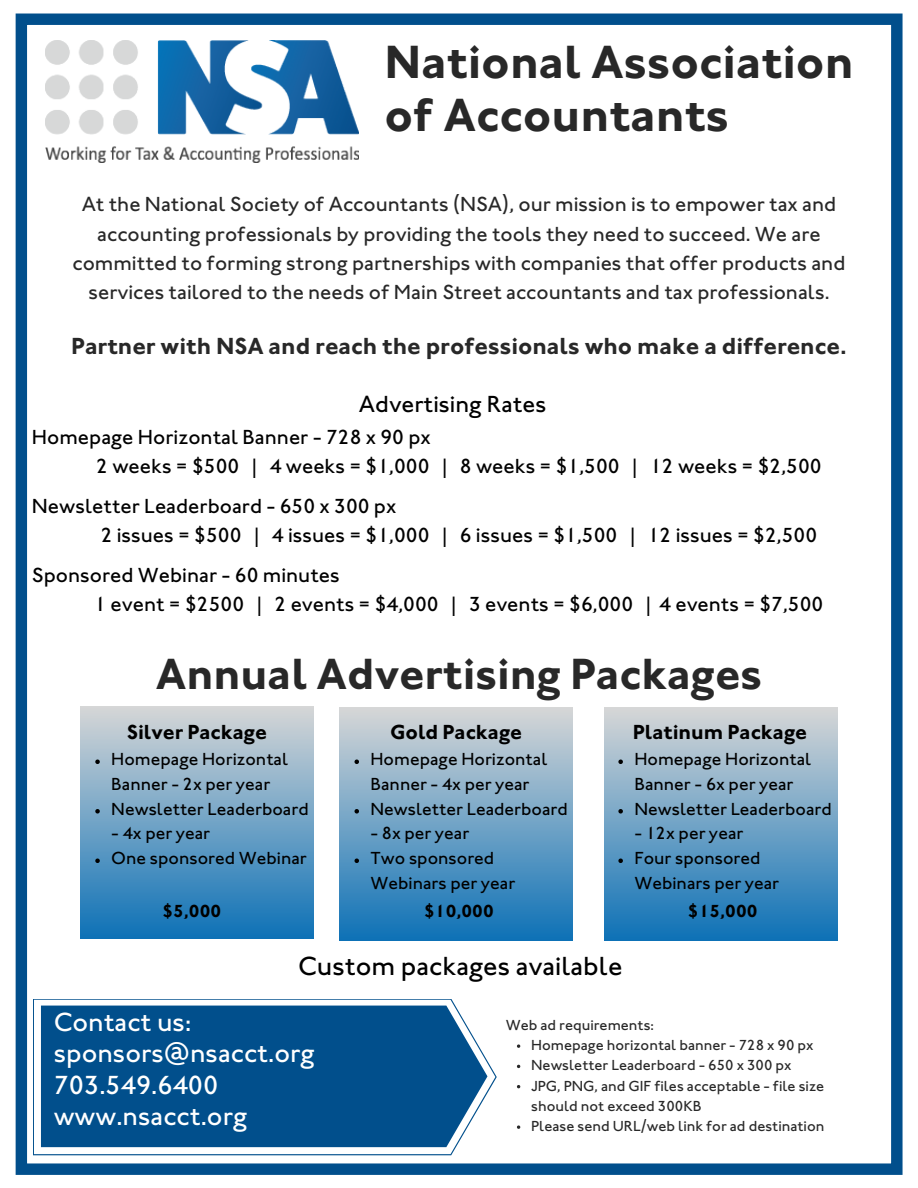
<style>
.page{position:relative;width:918px;height:1188px;background:#fff}
.page>*{position:absolute;margin:0;border:0;box-sizing:border-box;transform-origin:0 0}
.t1{font:700 48px/52.8px "Johnston ITC Std";color:#282828}
.t2{font:700 45px "Johnston ITC Std";color:#282828}
.t3{font:500 27px/31.5px "Johnston ITC Std";color:#fff}
.t4{font:500 27px "Johnston ITC Std";color:#000}
.t5{font:700 24px "Johnston ITC Std";color:#282828}
.t6{font:500 24px "Johnston ITC Std";color:#000}
.t7{font:500 21px/29.2px "Johnston ITC Std";color:#282828;text-align:center}
.t8{font:500 21px/29.2px "Johnston ITC Std";color:#000}
.t9{font:700 21px "Johnston ITC Std";color:#000}
.t10{font:500 18px/24.8px "Johnston ITC Std";color:#000}
.t11{font:700 18px "Johnston ITC Std";color:#000}
.t12{font:500 15px/20.2px "Johnston ITC Std";color:#282828}
</style>
<div class="page">
<div style="left:16px;top:14px;width:887px;height:1161px;border:11px solid #014f8c"></div>
<svg style="left:33px;top:999px;width:464px;height:156px;background:#26699d"></svg>
<img style="left:46px;top:40px;width:313px;height:123px">
<svg style="left:517px;top:1044px;width:3px;height:4px"></svg>
<svg style="left:517px;top:1125px;width:3px;height:4px"></svg>
<div style="left:81px;top:706px;width:232px;height:232px;background:linear-gradient(to bottom,#d6d6d7,#0f72b6)"></div>
<div style="left:340px;top:708px;width:232px;height:232px;background:linear-gradient(to bottom,#d6d6d7,#0f72b6)"></div>
<div style="left:605px;top:708px;width:232px;height:232px;background:linear-gradient(to bottom,#d6d6d7,#0f72b6)"></div>
<svg style="left:95px;top:760px;width:5px;height:4px"></svg>
<svg style="left:95px;top:809px;width:5px;height:5px"></svg>
<svg style="left:95px;top:859px;width:5px;height:4px"></svg>
<svg style="left:355px;top:760px;width:4px;height:4px"></svg>
<svg style="left:355px;top:809px;width:4px;height:5px"></svg>
<svg style="left:355px;top:859px;width:4px;height:4px"></svg>
<svg style="left:618px;top:760px;width:5px;height:4px"></svg>
<svg style="left:618px;top:809px;width:5px;height:5px"></svg>
<svg style="left:618px;top:859px;width:5px;height:4px"></svg>
<p class="t1" style="left:385px;top:41px;width:471px">National Association of Accountants</p>
<h1 class="t7" style="left:72px;top:192px;width:775px">At the National Society of Accountants (NSA), our mission is to empower tax and accounting professionals by providing the tools they need to succeed. We are committed to forming strong partnerships with companies that offer products and services tailored to the needs of Main Street accountants and tax professionals.</h1>
<h4 class="t5" style="left:71px;top:338px;width:777px">Partner with NSA and reach the professionals who make a difference.</h4>
<p class="t6" style="left:359px;top:395px;width:189px">Advertising Rates</p>
<h2 class="t8" style="left:96px;top:424px;width:727px;text-indent:-64px">Homepage Horizontal Banner - 728 x 90 px<br>2 weeks = $500 | 4 weeks = $1,000 | 8 weeks = $1,500 | 12 weeks = $2,500</h2>
<h2 class="t8" style="left:101px;top:493px;width:718px;text-indent:-69px">Newsletter Leaderboard - 650 x 300 px<br>2 issues = $500 | 4 issues = $1,000 | 6 issues = $1,500 | 12 issues = $2,500</h2>
<p class="t8" style="left:95px;top:562px;width:730px;text-indent:-63px">Sponsored Webinar - 60 minutes<br>1 event = $2500 | 2 events = $4,000 | 3 events = $6,000 | 4 events = $7,500</p>
<p class="t2" style="left:156px;top:659px;width:608px">Annual Advertising Packages</p>
<h4 class="t9" style="left:127px;top:725px;width:142px">Silver Package</h4>
<p class="t10" style="left:111px;top:749px;width:178px">Homepage Horizontal<br>Banner - 2x per year</p>
<p class="t10" style="left:111px;top:798px;width:199px">Newsletter Leaderboard</p>
<p class="t10" style="left:111px;top:823px;width:100px">- 4x per year</p>
<p class="t10" style="left:111px;top:848px;width:197px">One sponsored Webinar</p>
<h5 class="t9" style="left:390px;top:725px;width:134px">Gold Package</h5>
<p class="t10" style="left:370px;top:749px;width:178px">Homepage Horizontal<br>Banner - 4x per year</p>
<h4 class="t10" style="left:370px;top:798px;width:199px">Newsletter Leaderboard</h4>
<h4 class="t10" style="left:370px;top:823px;width:100px">- 8x per year</h4>
<p class="t10" style="left:370px;top:848px;width:146px">Two sponsored<br>Webinars per year</p>
<p class="t9" style="left:633px;top:725px;width:176px">Platinum Package</p>
<p class="t10" style="left:634px;top:749px;width:178px">Homepage Horizontal<br>Banner - 6x per year</p>
<h5 class="t10" style="left:634px;top:798px;width:199px">Newsletter Leaderboard</h5>
<h5 class="t10" style="left:634px;top:823px;width:111px">- 12x per year</h5>
<p class="t10" style="left:634px;top:848px;width:146px">Four sponsored<br>Webinars per year</p>
<h5 class="t11" style="left:162px;top:905px;width:60px">$5,000</h5>
<h4 class="t11" style="left:424px;top:905px;width:71px">$10,000</h4>
<p class="t11" style="left:688px;top:905px;width:71px">$15,000</p>
<p class="t4" style="left:298px;top:957px;width:326px">Custom packages available</p>
<h1 class="t3" style="left:54px;top:1009px;width:263px">Contact us: sponsors@nsacct.org<br>703.549.6400 www.nsacct.org</h1>
<h3 class="t12" style="left:506px;top:1016px;width:150px">Web ad requirements:</h3>
<h3 class="t12" style="left:531px;top:1037px;width:284px">Homepage horizontal banner - 728 x 90 px</h3>
<h4 class="t12" style="left:531px;top:1057px;width:262px">Newsletter Leaderboard - 650 x 300 px</h4>
<h4 class="t12" style="left:531px;top:1077px;width:295px">JPG, PNG, and GIF files acceptable - file size should not exceed 300KB</h4>
<h4 class="t12" style="left:531px;top:1118px;width:295px">Please send URL/web link for ad destination</h4>
</div>
